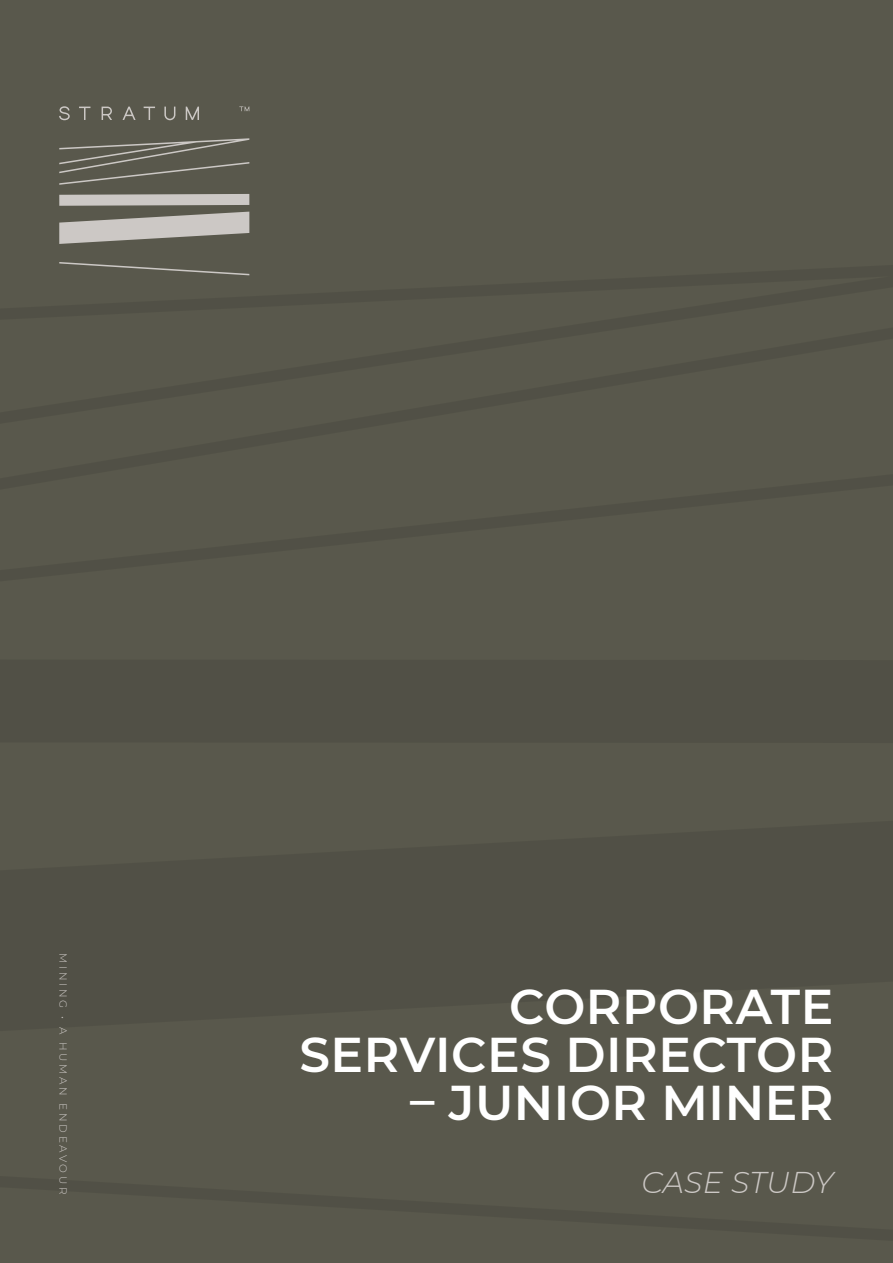
<style>
.page{position:relative;width:893px;height:1263px;background:#59584c}
.page>*{position:absolute;margin:0;border:0;box-sizing:border-box;transform-origin:0 0}
.t1{font:600 48.75px "Montserrat";letter-spacing:.01em;color:#fff}
.t2{font:italic 300 30px "Montserrat";color:#ccc8c5}
.t3{font:300 10.5px "Montserrat";letter-spacing:.25em;color:#ccc8c5}
</style>
<div class="page">
<div style="left:0;top:435px;width:893px;height:22px;background:#59584c"></div>
<div style="left:0;top:457px;width:893px;height:133px;background:#59584c"></div>
<div style="left:0;top:257px;width:893px;height:178px;background:#59584c"></div>
<div style="left:0;top:1171px;width:893px;height:79px;background:#59584c"></div>
<div style="left:0;top:659px;width:893px;height:84px;background:#515046"></div>
<div style="left:0;top:812px;width:893px;height:223px;background:#515046"></div>
<svg style="left:59px;top:194px;width:190px;height:12px;background:#c2beba"></svg>
<svg style="left:59px;top:212px;width:190px;height:32px;background:#a5a29c"></svg>
<svg style="left:59px;top:262px;width:190px;height:13px;background:#666459"></svg>
<svg style="left:59px;top:138px;width:190px;height:47px;background:#66655a"></svg>
<svg style="left:59px;top:106px;width:11px;height:14px"></svg>
<svg style="left:79px;top:107px;width:11px;height:13px"></svg>
<svg style="left:102px;top:107px;width:10px;height:13px"></svg>
<svg style="left:123px;top:107px;width:13px;height:13px"></svg>
<svg style="left:144px;top:107px;width:11px;height:13px"></svg>
<svg style="left:164px;top:107px;width:11px;height:13px"></svg>
<svg style="left:186px;top:107px;width:13px;height:13px"></svg>
<svg style="left:239px;top:106px;width:10px;height:5px"></svg>
<p class="t3" style="left:70px;top:953px;width:243px;rotate:90deg">MINING • A HUMAN ENDEAVOUR</p>
<p class="t1" style="left:509px;top:972px;width:326px">CORPORATE</p>
<p class="t1" style="left:299px;top:1020px;width:535px">SERVICES DIRECTOR</p>
<p class="t1" style="left:410px;top:1068px;width:425px">– JUNIOR MINER</p>
<p class="t2" style="left:642px;top:1162px;width:193px">CASE STUDY</p>
</div>
